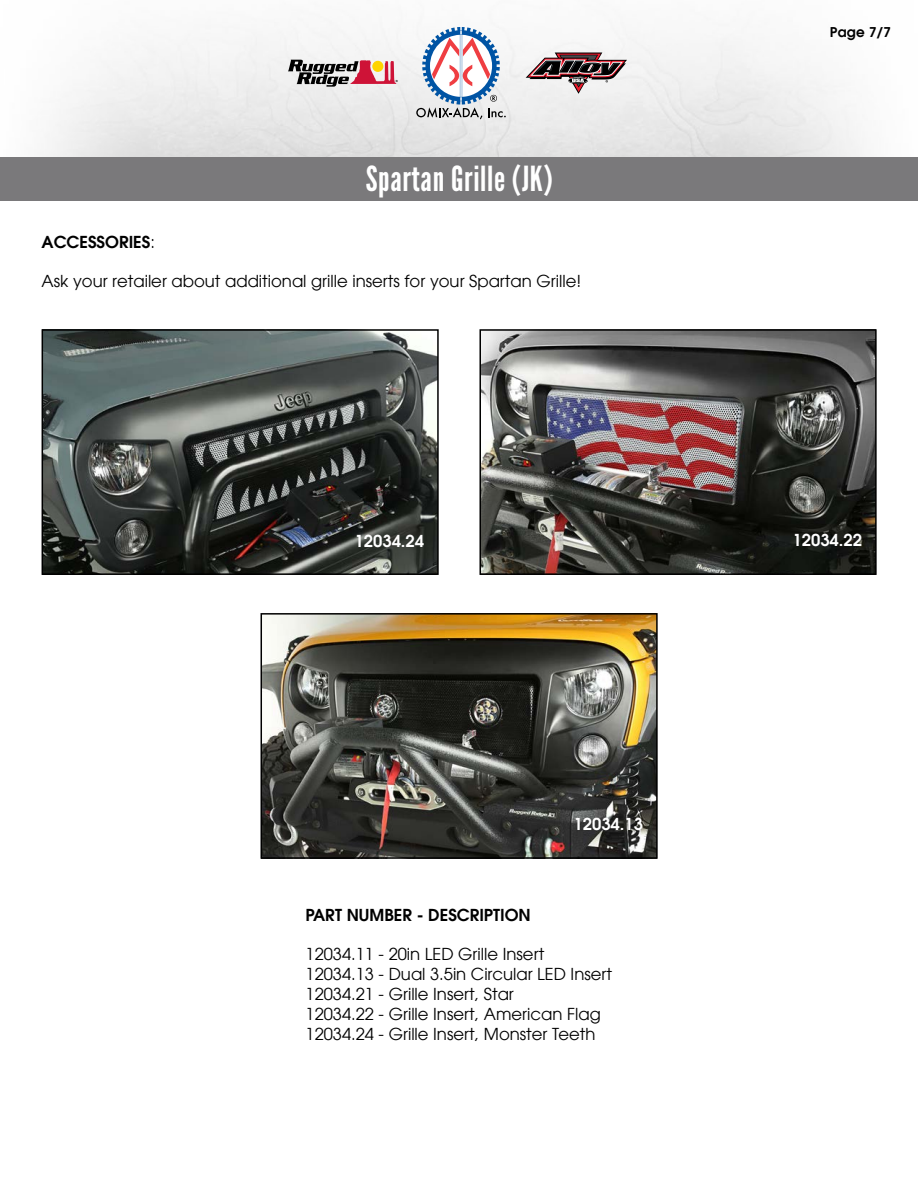
<style>
.page{position:relative;width:918px;height:1188px;background:#fff}
.page>*{position:absolute;margin:0;border:0;box-sizing:border-box;transform-origin:0 0}
.t1{font:34.5px "League Gothic";letter-spacing:.02em;color:#fff}
.t2{font:16.5px/19.8px "Avant Garde LT";color:#000}
.t3{font:600 16.5px "Avant Garde LT";color:#000}
.t4{font:600 16.5px "Avant Garde LT";color:#fff}
.t5{font:600 13.5px "Avant Garde LT";color:#000}
.s1{font-weight:400}
</style>
<div class="page">
<svg style="left:416px;top:27px;width:90px;height:92px"></svg>
<svg style="left:526px;top:53px;width:101px;height:41px"></svg>
<svg style="left:288px;top:60px;width:110px;height:27px"></svg>
<div style="left:1px;top:157px;width:917px;height:44px;background:#7a797b"></div>
<img style="left:45px;top:332px;width:391px;height:240px">
<div style="left:42px;top:329px;width:397px;height:246px;border:2px solid #000"></div>
<img style="left:482px;top:332px;width:392px;height:240px">
<div style="left:479px;top:329px;width:398px;height:246px;border:2px solid #000"></div>
<img style="left:264px;top:616px;width:391px;height:240px">
<div style="left:261px;top:613px;width:397px;height:246px;border:2px solid #000"></div>
<h1 class="t1" style="left:366px;top:159px;width:189px">Spartan Grille (JK)</h1>
<p class="t3" style="left:42px;top:231px;width:115px">ACCESSORIES<span class="s1">:</span></p>
<p class="t2" style="left:42px;top:271px;width:541px">Ask your retailer about additional grille inserts for your Spartan Grille!</p>
<p class="t4" style="left:355px;top:530px;width:71px">12034.24</p>
<p class="t4" style="left:574px;top:813px;width:71px">12034.13</p>
<p class="t3" style="left:306px;top:904px;width:227px">PART NUMBER - DESCRIPTION</p>
<p class="t2" style="left:306px;top:944px;width:308px">12034.11 - 20in LED Grille Insert 12034.13 - Dual 3.5in Circular LED Insert 12034.21 - Grille Insert, Star<br>12034.22 - Grille Insert, American Flag 12034.24 - Grille Insert, Monster Teeth</p>
<p class="t5" style="left:830px;top:23px;width:63px">Page 7/7</p>
<p class="t4" style="left:793px;top:529px;width:71px">12034.22</p>
</div>
